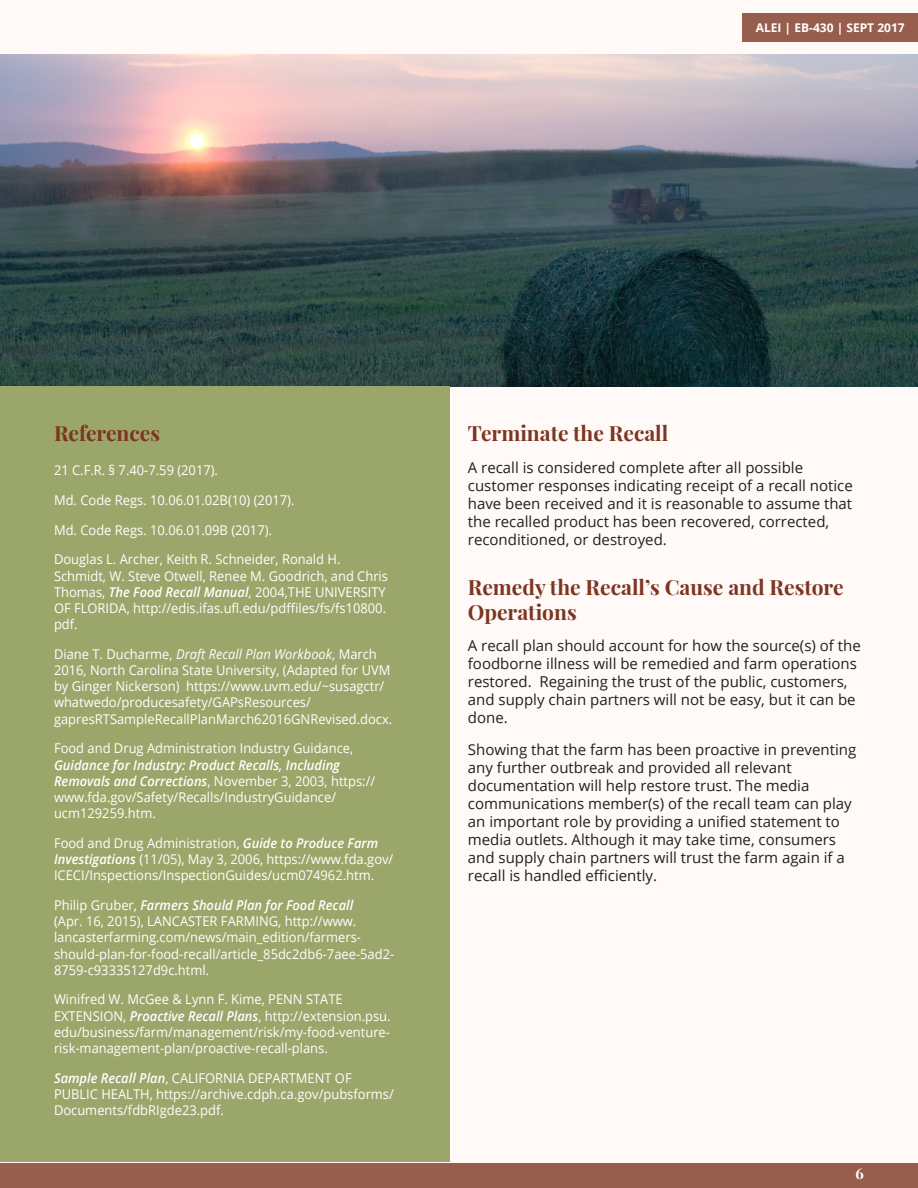
<style>
.page{position:relative;width:918px;height:1188px;background:#fff}
.page>*{position:absolute;margin:0;border:0;box-sizing:border-box;transform-origin:0 0}
.t1{font:700 21px/25.2px "Playfair Display";color:#7c3520}
.t2{font:15px/18px "Open Sans";color:#231f20}
.t3{font:700 15px "Playfair Display";color:#fff}
.t4{font:13.5px/16.2px "Open Sans";color:#fff;scale:.96 1}
.t5{font:700 12px "Open Sans";color:#fff}
.s1{font-weight:600;font-style:italic}
.s2{font-style:italic}
</style>
<div class="page">
<div style="left:0;top:1162px;width:918px;height:26px;background:#975e4d"></div>
<div style="left:0;top:0;width:918px;height:1162px;background:#fff9f8"></div>
<img style="left:0;top:54px;width:918px;height:333px">
<div style="left:0;top:387px;width:450px;height:775px;background:#9ba66a"></div>
<div style="left:742px;top:14px;width:176px;height:28px;background:#975e4d"></div>
<p class="t5" style="left:756px;top:19px;width:151px">ALEI | EB-430 | SEPT 2017</p>
<p class="t1" style="left:54px;top:421px;width:108px">References</p>
<p class="t4" style="left:54px;top:462px;width:172px">21 C.F.R. § 7.40-7.59 (2017).</p>
<p class="t4" style="left:54px;top:492px;width:252px">Md. Code Regs. 10.06.01.02B(10) (2017).</p>
<p class="t4" style="left:54px;top:521px;width:229px">Md. Code Regs. 10.06.01.09B (2017).</p>
<p class="t4" style="left:54px;top:551px;width:350px">Douglas L. Archer, Keith R. Schneider, Ronald H.<br>Schmidt, W. Steve Otwell, Renee M. Goodrich, and Chris Thomas, <span class="s1">The Food Recall Manual</span>, 2004,THE UNIVERSITY OF FLORIDA, http://edis.ifas.ufl.edu/pdffiles/fs/fs10800. pdf.</p>
<p class="t4" style="left:54px;top:646px;width:354px">Diane T. Ducharme, <span class="s2">Draft Recall Plan Workbook</span>, March 2016, North Carolina State University, (Adapted for UVM by Ginger Nickerson) https://www.uvm.edu/~susagctr/ whatwedo/producesafety/GAPsResources/ gapresRTSampleRecallPlanMarch62016GNRevised.docx.</p>
<p class="t4" style="left:54px;top:740px;width:336px">Food and Drug Administration Industry Guidance, <span class="s1">Guidance for Industry: Product Recalls, Including Removals and Corrections</span>, November 3, 2003, https:// www.fda.gov/Safety/Recalls/IndustryGuidance/ ucm129259.htm.</p>
<p class="t4" style="left:54px;top:835px;width:355px">Food and Drug Administration, <span class="s1">Guide to Produce Farm<br>Investigations</span> (11/05), May 3, 2006, https://www.fda.gov/<br>ICECI/Inspections/InspectionGuides/ucm074962.htm.</p>
<p class="t4" style="left:54px;top:897px;width:356px">Philip Gruber, <span class="s1">Farmers Should Plan for Food Recall<br></span>(Apr. 16, 2015), LANCASTER FARMING, http://www. lancasterfarming.com/news/main_edition/farmers&shy;should-plan-for-food-recall/article_85dc2db6-7aee-5ad2- 8759-c93335127d9c.html.</p>
<p class="t4" style="left:54px;top:991px;width:352px">Winifred W. McGee &amp; Lynn F. Kime, PENN STATE EXTENSION, <span class="s1">Proactive Recall Plans</span>, http://extension.psu. edu/business/farm/management/risk/my-food-venture&shy;risk-management-plan/proactive-recall-plans.</p>
<p class="t4" style="left:54px;top:1069px;width:356px"><span class="s1">Sample Recall Plan</span>, CALIFORNIA DEPARTMENT OF<br>PUBLIC HEALTH, https://archive.cdph.ca.gov/pubsforms/<br>Documents/fdbRIgde23.pdf.</p>
<p class="t1" style="left:468px;top:421px;width:202px">Terminate the Recall</p>
<p class="t2" style="left:468px;top:458px;width:386px">A recall is considered complete after all possible customer responses indicating receipt of a recall notice have been received and it is reasonable to assume that the recalled product has been recovered, corrected, reconditioned, or destroyed.</p>
<p class="t1" style="left:468px;top:574px;width:377px">Remedy the Recall’s Cause and Restore<br>Operations</p>
<p class="t2" style="left:468px;top:637px;width:394px">A recall plan should account for how the source(s) of the foodborne illness will be remedied and farm operations restored. Regaining the trust of the public, customers, and supply chain partners will not be easy, but it can be done.</p>
<p class="t2" style="left:468px;top:740px;width:390px">Showing that the farm has been proactive in preventing any further outbreak and provided all relevant documentation will help restore trust. The media communications member(s) of the recall team can play an important role by providing a unified statement to media outlets. Although it may take time, consumers and supply chain partners will trust the farm again if a recall is handled efficiently.</p>
<p class="t3" style="left:856px;top:1164px;width:10px">6</p>
</div>
